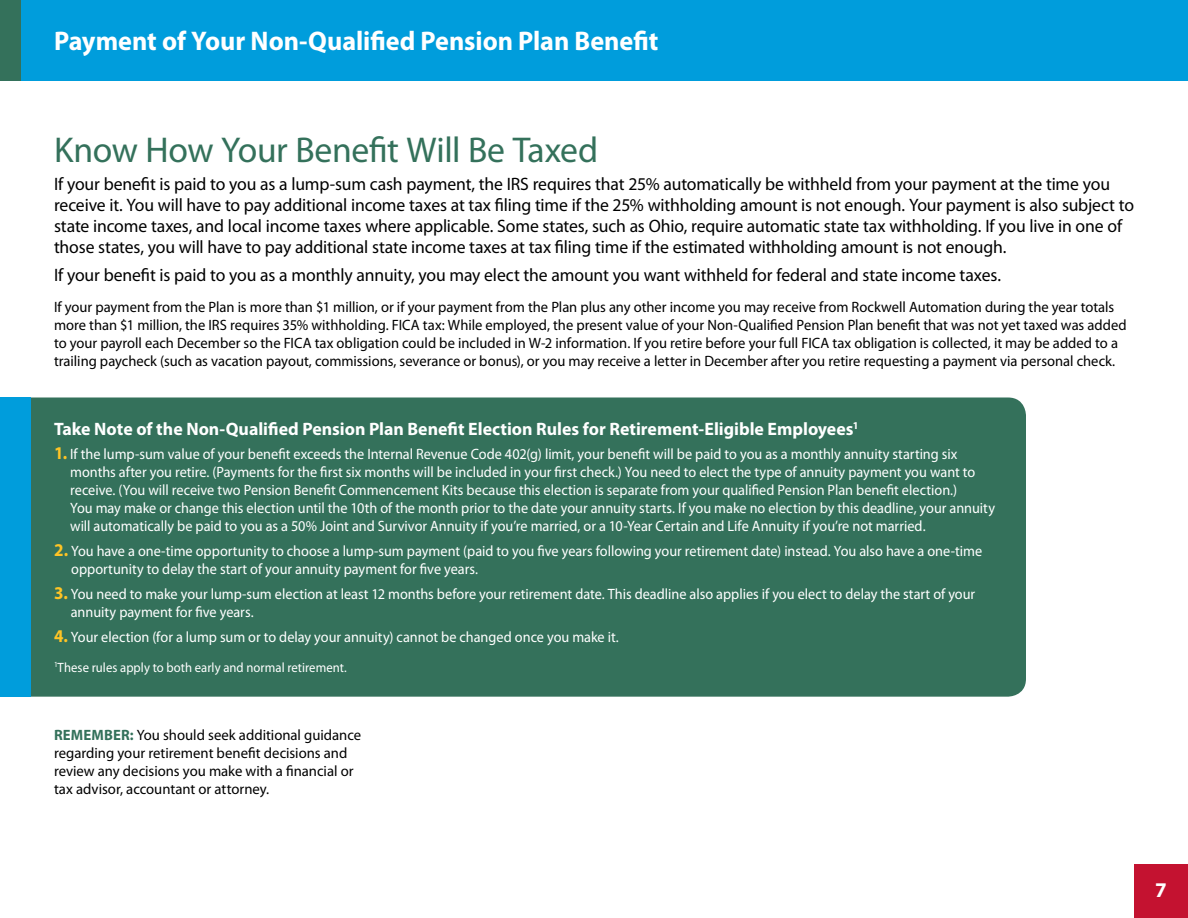
<style>
.page{position:relative;width:1188px;height:918px;background:#fff}
.page>*{position:absolute;margin:0;border:0;box-sizing:border-box;transform-origin:0 0}
.t1{font:36px "Myriad Pro";letter-spacing:-.01em;color:#34715b}
.t2{font:700 27px "Myriad Pro";letter-spacing:-.005em;color:#fff}
.t3{font:700 21px "Myriad Pro";color:#fff}
.t4{font:18px/21px "Myriad Pro";letter-spacing:-.01em;color:#000}
.t5{font:700 18px "Myriad Pro";color:#fff}
.t6{font:15px/18px "Myriad Pro";color:#fff;scale:.95 1}
.t7{font:15px/18px "Myriad Pro";color:#000}
.t8{font:13.5px "Myriad Pro";letter-spacing:.005em;color:#fff;scale:.94 1}
.s1{font-weight:700;font-size:18px;color:#ffc425}
.s2{font-weight:700;color:#34715b}
</style>
<div class="page">
<div style="left:0;top:0;width:1188px;height:81px;background:#009ddc"></div>
<div style="left:0;top:0;width:20px;height:81px;background:#34715b"></div>
<div style="left:1134px;top:864px;width:54px;height:54px;background:#c41230"></div>
<div style="left:30px;top:398px;width:996px;height:299px;background:#34715b"></div>
<div style="left:0;top:398px;width:30px;height:299px;background:#009ddc"></div>
<h2 class="t2" style="left:54px;top:26px;width:606px">Payment of Your Non-Qualified Pension Plan Benefit</h2>
<h1 class="t1" style="left:54px;top:130px;width:546px">Know How Your Benefit Will Be Taxed</h1>
<p class="t4" style="left:54px;top:174px;width:1082px">If your benefit is paid to you as a lump-sum cash payment, the IRS requires that 25% automatically be withheld from your payment at the time you receive it. You will have to pay additional income taxes at tax filing time if the 25% withholding amount is not enough. Your payment is also subject to state income taxes, and local income taxes where applicable. Some states, such as Ohio, require automatic state tax withholding. If you live in one of those states, you will have to pay additional state income taxes at tax filing time if the estimated withholding amount is not enough.</p>
<p class="t4" style="left:54px;top:264px;width:949px">If your benefit is paid to you as a monthly annuity, you may elect the amount you want withheld for federal and state income taxes.</p>
<p class="t7" style="left:54px;top:298px;width:1074px">If your payment from the Plan is more than $1 million, or if your payment from the Plan plus any other income you may receive from Rockwell Automation during the year totals more than $1 million, the IRS requires 35% withholding. FICA tax: While employed, the present value of your Non-Qualified Pension Plan benefit that was not yet taxed was added to your payroll each December so the FICA tax obligation could be included in W-2 information. If you retire before your full FICA tax obligation is collected, it may be added to a trailing paycheck (such as vacation payout, commissions, severance or bonus), or you may receive a letter in December after you retire requesting a payment via personal check.</p>
<p class="t5" style="left:54px;top:418px;width:806px">Take Note of the Non-Qualified Pension Plan Benefit Election Rules for Retirement-Eligible Employees<sup>1</sup></p>
<p class="t6" style="left:70px;top:446px;width:975px;text-indent:-16px"><span class="s1">1.</span> If the lump-sum value of your benefit exceeds the Internal Revenue Code 402(g) limit, your benefit will be paid to you as a monthly annuity starting six months after you retire. (Payments for the first six months will be included in your first check.) You need to elect the type of annuity payment you want to receive. (You will receive two Pension Benefit Commencement Kits because this election is separate from your qualified Pension Plan benefit election.)<br>You may make or change this election until the 10th of the month prior to the date your annuity starts. If you make no election by this deadline, your annuity will automatically be paid to you as a 50% Joint and Survivor Annuity if you’re married, or a 10-Year Certain and Life Annuity if you’re not married.</p>
<p class="t6" style="left:71px;top:542px;width:960px;text-indent:-17px"><span class="s1">2.</span> You have a one-time opportunity to choose a lump-sum payment (paid to you five years following your retirement date) instead. You also have a one-time opportunity to delay the start of your annuity payment for five years.</p>
<p class="t6" style="left:71px;top:585px;width:954px;text-indent:-17px"><span class="s1">3.</span> You need to make your lump-sum election at least 12 months before your retirement date. This deadline also applies if you elect to delay the start of your annuity payment for five years.</p>
<p class="t6" style="left:54px;top:628px;width:596px"><span class="s1">4.</span> Your election (for a lump sum or to delay your annuity) cannot be changed once you make it.</p>
<p class="t8" style="left:54px;top:660px;width:313px"><sup>1</sup>These rules apply to both early and normal retirement.</p>
<p class="t7" style="left:54px;top:727px;width:309px"><span class="s2">REMEMBER:</span> You should seek additional guidance regarding your retirement benefit decisions and review any decisions you make with a financial or tax advisor, accountant or attorney.</p>
<h3 class="t3" style="left:1155px;top:878px;width:13px">7</h3>
</div>
